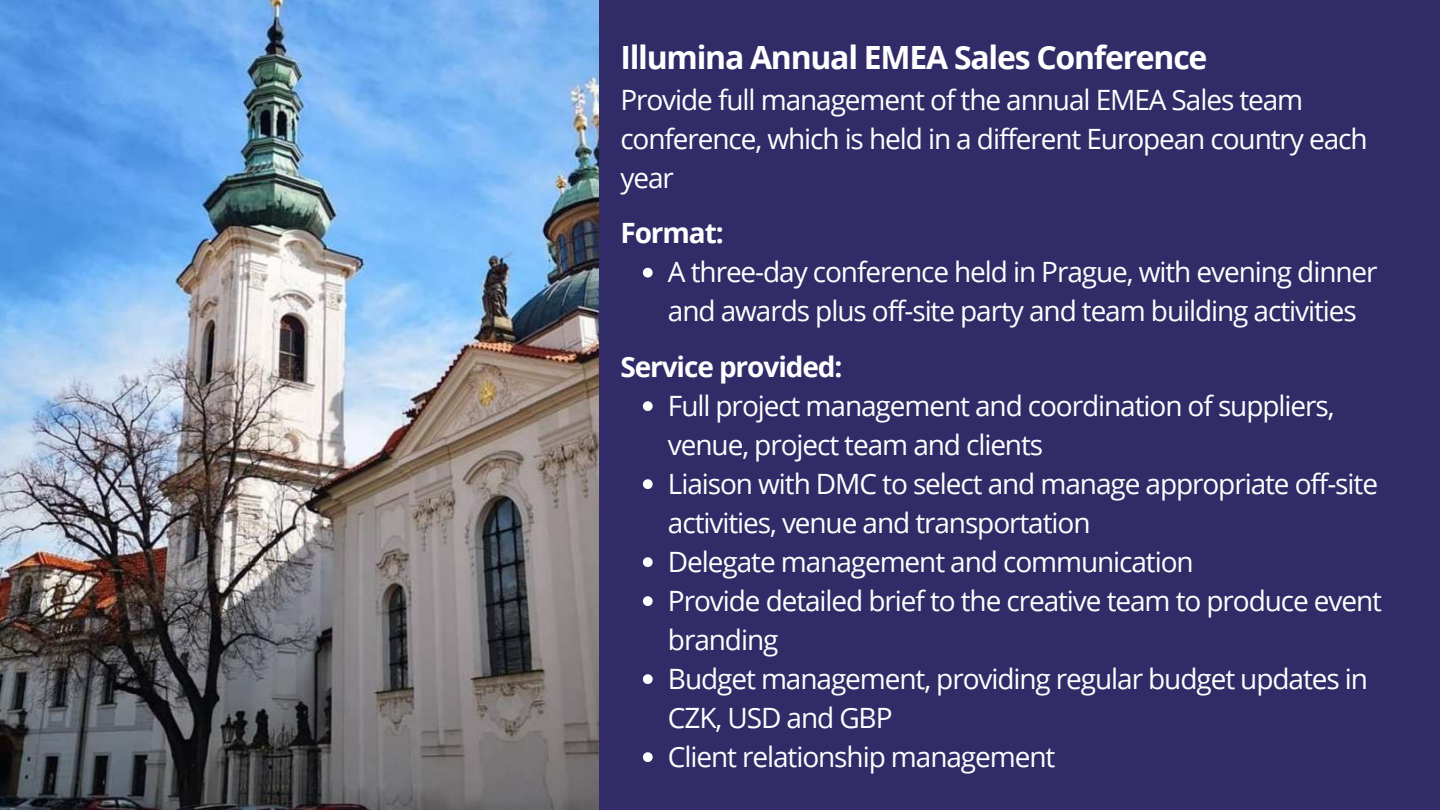
<style>
.page{position:relative;width:1440px;height:810px;background:#312b68}
.page>*{position:absolute;margin:0;border:0;box-sizing:border-box;transform-origin:0 0}
.t1{font:700 32px "Open Sans";letter-spacing:-.04em;color:#fff}
.t2{font:28px/39px "Open Sans";letter-spacing:-.04em;color:#fff}
.t3{font:700 28px "Open Sans";letter-spacing:-.04em;color:#fff}
</style>
<div class="page">
<svg style="left:643px;top:268px;width:10px;height:10px"></svg>
<svg style="left:643px;top:401px;width:10px;height:10px"></svg>
<svg style="left:643px;top:479px;width:10px;height:10px"></svg>
<svg style="left:643px;top:557px;width:10px;height:10px"></svg>
<svg style="left:643px;top:596px;width:10px;height:10px"></svg>
<svg style="left:643px;top:674px;width:10px;height:10px"></svg>
<svg style="left:643px;top:752px;width:10px;height:10px"></svg>
<img style="left:0;top:0;width:599px;height:810px">
<p class="t1" style="left:620px;top:35px;width:589px">Illumina Annual EMEA Sales Conference</p>
<p class="t2" style="left:620px;top:79px;width:749px">Provide full management of the annual EMEA Sales team conference, which is held in a different European country each year</p>
<p class="t3" style="left:620px;top:213px;width:105px">Format:</p>
<p class="t2" style="left:668px;top:252px;width:711px">A three-day conference held in Prague, with evening dinner and awards plus off-site party and team building activities</p>
<p class="t3" style="left:620px;top:347px;width:224px">Service provided:</p>
<p class="t2" style="left:668px;top:385px;width:716px">Full project management and coordination of suppliers, venue, project team and clients<br>Liaison with DMC to select and manage appropriate off-site activities, venue and transportation<br>Delegate management and communication<br>Provide detailed brief to the creative team to produce event branding<br>Budget management, providing regular budget updates in CZK, USD and GBP<br>Client relationship management</p>
</div>
